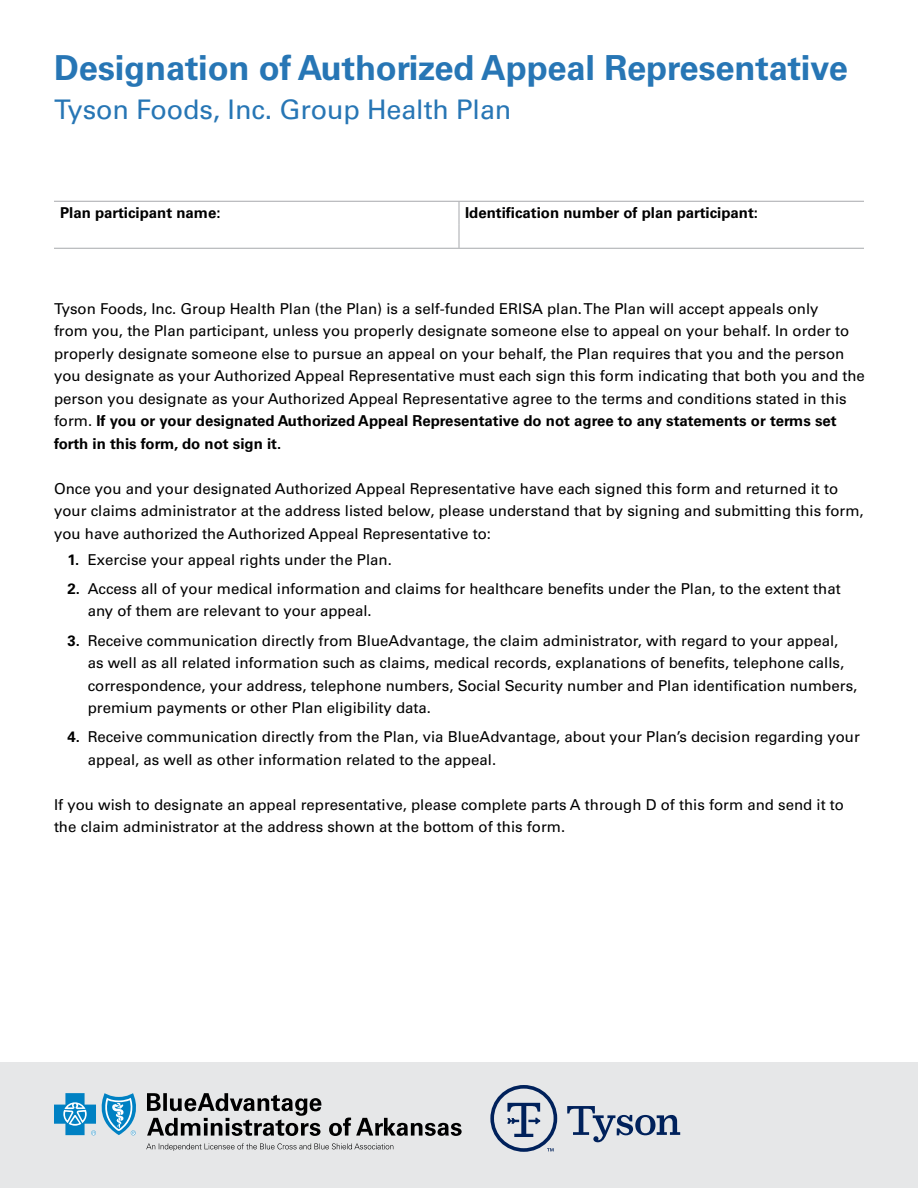
<style>
.page{position:relative;width:918px;height:1188px;background:#fff}
.page>*{position:absolute;margin:0;border:0;box-sizing:border-box;transform-origin:0 0}
.Title_of_document{font:700 34.5px "Univers LT Std";letter-spacing:-.005em;color:#2776b5}
.Title_of_document-2{font:27px "Univers LT Std";letter-spacing:-.005em;color:#2776b5}
.t1{font:15px/22.5px "Univers LT Std";color:#000}
.Lables{font:700 15px "Univers LT Std";color:#000}
.s1{font-weight:700}
</style>
<div class="page">
<hr style="left:54px;top:201px;width:405px;height:1px;background:#a7a9ac">
<hr style="left:459px;top:201px;width:405px;height:1px;background:#a7a9ac">
<svg style="left:459px;top:202px;width:1px;height:46px"></svg>
<hr style="left:54px;top:248px;width:405px;height:1px;background:#a7a9ac">
<hr style="left:459px;top:248px;width:405px;height:1px;background:#a7a9ac">
<div style="left:0;top:1063px;width:918px;height:125px;background:#e6e7e8"></div>
<svg style="left:54px;top:1093px;width:408px;height:43px"></svg>
<svg style="left:146px;top:1143px;width:247px;height:8px"></svg>
<svg style="left:490px;top:1085px;width:190px;height:67px"></svg>
<p class="Title_of_document" style="left:54px;top:47px;width:795px">Designation of Authorized Appeal Representative</p>
<p class="Title_of_document-2" style="left:54px;top:93px;width:459px">Tyson Foods, Inc. Group Health Plan</p>
<p class="Lables" style="left:60px;top:204px;width:162px">Plan participant name:</p>
<p class="Lables" style="left:465px;top:204px;width:295px">Identification number of plan participant:</p>
<p class="t1" style="left:54px;top:297px;width:812px">Tyson Foods, Inc. Group Health Plan (the Plan) is a self-funded ERISA plan. The Plan will accept appeals only<br>from you, the Plan participant, unless you properly designate someone else to appeal on your behalf. In order to properly designate someone else to pursue an appeal on your behalf, the Plan requires that you and the person you designate as your Authorized Appeal Representative must each sign this form indicating that both you and the person you designate as your Authorized Appeal Representative agree to the terms and conditions stated in this form. <span class="s1">If you or your designated Authorized Appeal Representative do not agree to any statements or terms set forth in this form, do not sign it.</span></p>
<p class="t1" style="left:54px;top:477px;width:811px">Once you and your designated Authorized Appeal Representative have each signed this form and returned it to your claims administrator at the address listed below, please understand that by signing and submitting this form, you have authorized the Authorized Appeal Representative to:</p>
<p class="t1" style="left:68px;top:548px;width:326px"><span class="s1">1.</span> Exercise your appeal rights under the Plan.</p>
<p class="t1" style="left:88px;top:577px;width:755px;text-indent:-20px"><span class="s1">2.</span> Access all of your medical information and claims for healthcare benefits under the Plan, to the extent that any of them are relevant to your appeal.</p>
<p class="t1" style="left:88px;top:629px;width:771px;text-indent:-20px"><span class="s1">3.</span> Receive communication directly from BlueAdvantage, the claim administrator, with regard to your appeal, as well as all related information such as claims, medical records, explanations of benefits, telephone calls, correspondence, your address, telephone numbers, Social Security number and Plan identification numbers, premium payments or other Plan eligibility data.</p>
<p class="t1" style="left:88px;top:726px;width:774px;text-indent:-20px"><span class="s1">4.</span> Receive communication directly from the Plan, via BlueAdvantage, about your Plan’s decision regarding your appeal, as well as other information related to the appeal.</p>
<p class="t1" style="left:54px;top:793px;width:792px">If you wish to designate an appeal representative, please complete parts A through D of this form and send it to the claim administrator at the address shown at the bottom of this form.</p>
</div>
